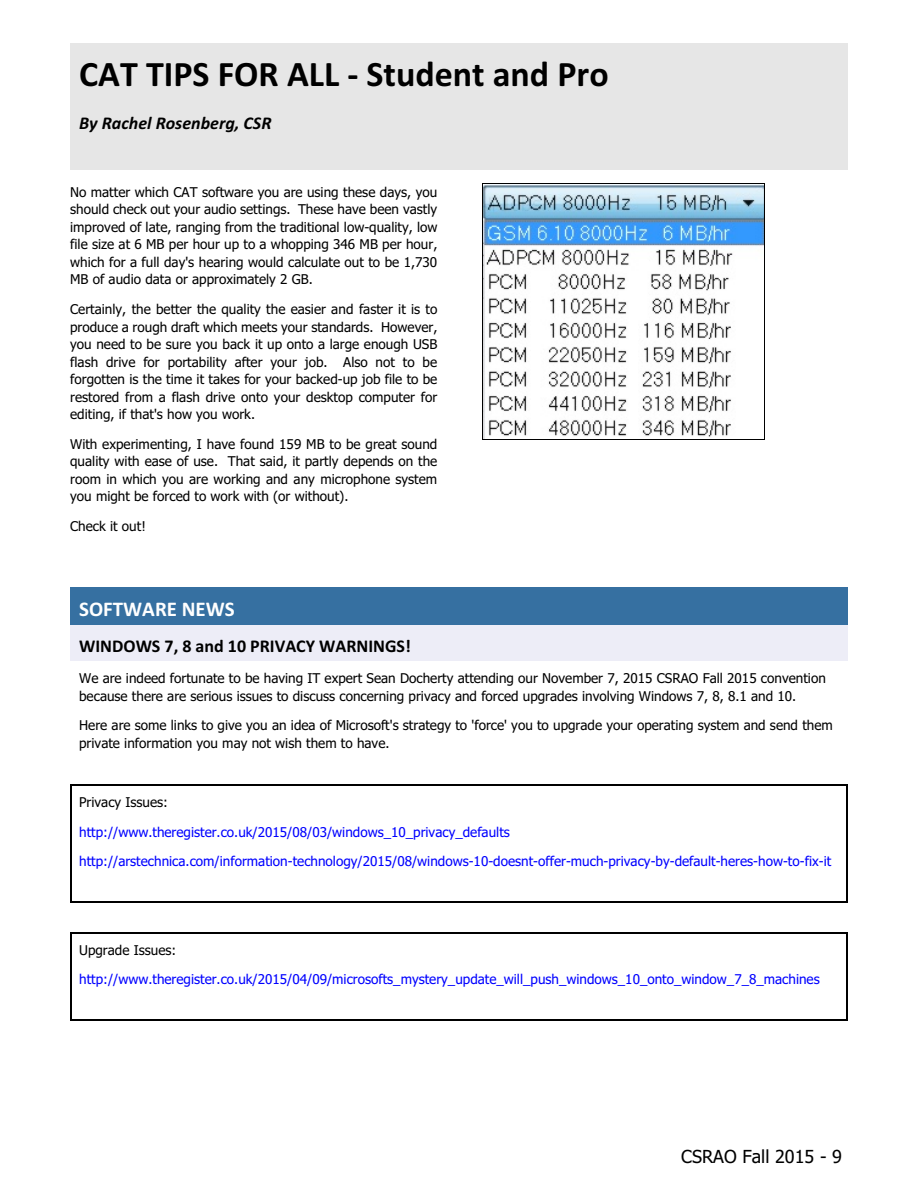
<style>
.page{position:relative;width:918px;height:1188px;background:#fff}
.page>*{position:absolute;margin:0;border:0;box-sizing:border-box;transform-origin:0 0}
.t1{font:700 36px "Calibri";color:#000}
.t2{font:700 21px "Calibri";color:#fff}
.t3{font:700 18px "Calibri";color:#000}
.t4{font:italic 700 18px "Calibri";color:#000}
.t5{font:18px "Tahoma";color:#000}
.t6{font:13.5px/17.5px "Tahoma";color:#000;text-align:justify}
.t7{font:13.5px/29.5px "Tahoma";color:#00f}
</style>
<div class="page">
<div style="left:70px;top:43px;width:778px;height:127px;background:#e6e6e6"></div>
<div style="left:70px;top:587px;width:778px;height:38px;background:#3670a1"></div>
<div style="left:70px;top:626px;width:778px;height:35px;background:#ededf7"></div>
<hr style="left:70px;top:785px;width:2px;height:118px;background:#000">
<hr style="left:846px;top:785px;width:2px;height:118px;background:#000">
<hr style="left:70px;top:785px;width:778px;height:1px;background:#000">
<hr style="left:70px;top:901px;width:778px;height:2px;background:#000">
<hr style="left:70px;top:932px;width:2px;height:89px;background:#000">
<hr style="left:846px;top:932px;width:2px;height:89px;background:#000">
<hr style="left:70px;top:932px;width:778px;height:2px;background:#000">
<hr style="left:70px;top:1020px;width:778px;height:1px;background:#000">
<img style="left:484px;top:185px;width:281px;height:255px">
<hr style="left:483px;top:184px;width:1px;height:256px;background:#000">
<hr style="left:765px;top:184px;width:1px;height:256px;background:#000">
<hr style="left:483px;top:184px;width:282px;height:1px;background:#000">
<hr style="left:483px;top:440px;width:282px;height:1px;background:#000">
<h1 class="t1" style="left:79px;top:59px;width:531px">CAT TIPS FOR ALL - Student and Pro</h1>
<h3 class="t4" style="left:79px;top:115px;width:194px">By Rachel Rosenberg, CSR</h3>
<p class="t6" style="left:70px;top:184px;width:369px">No matter which CAT software you are using these days, you should check out your audio settings. These have been vastly improved of late, ranging from the traditional low-quality, low file size at 6 MB per hour up to a whopping 346 MB per hour, which for a full day's hearing would calculate out to be 1,730<br>MB of audio data or approximately 2 GB.</p>
<p class="t6" style="left:70px;top:301px;width:369px">Certainly, the better the quality the easier and faster it is to produce a rough draft which meets your standards. However, you need to be sure you back it up onto a large enough USB flash drive for portability after your job. Also not to be forgotten is the time it takes for your backed-up job file to be restored from a flash drive onto your desktop computer for editing, if that's how you work.</p>
<p class="t6" style="left:70px;top:436px;width:369px">With experimenting, I have found 159 MB to be great sound quality with ease of use. That said, it partly depends on the room in which you are working and any microphone system you might be forced to work with (or without).</p>
<p class="t6" style="left:70px;top:518px;width:77px">Check it out!</p>
<h2 class="t2" style="left:79px;top:600px;width:157px">SOFTWARE NEWS</h2>
<h3 class="t3" style="left:79px;top:638px;width:333px">WINDOWS 7, 8 and 10 PRIVACY WARNINGS!</h3>
<p class="t6" style="left:79px;top:671px;width:748px">We are indeed fortunate to be having IT expert Sean Docherty attending our November 7, 2015 CSRAO Fall 2015 convention because there are serious issues to discuss concerning privacy and forced upgrades involving Windows 7, 8, 8.1 and 10.</p>
<p class="t6" style="left:79px;top:718px;width:755px">Here are some links to give you an idea of Microsoft's strategy to 'force' you to upgrade your operating system and send them private information you may not wish them to have.</p>
<p class="t6" style="left:79px;top:795px;width:90px">Privacy Issues:</p>
<p class="t7" style="left:79px;top:818px;width:754px">http://www.theregister.co.uk/2015/08/03/windows_10_privacy_defaults http://arstechnica.com/information-technology/2015/08/windows-10-doesnt-offer-much-privacy-by-default-heres-how-to-fix-it</p>
<p class="t6" style="left:79px;top:942px;width:99px">Upgrade Issues:</p>
<p class="t7" style="left:79px;top:966px;width:742px">http://www.theregister.co.uk/2015/04/09/microsofts_mystery_update_will_push_windows_10_onto_window_7_8_machines</p>
<h3 class="t5" style="left:681px;top:1149px;width:162px">CSRAO Fall 2015 - 9</h3>
</div>
